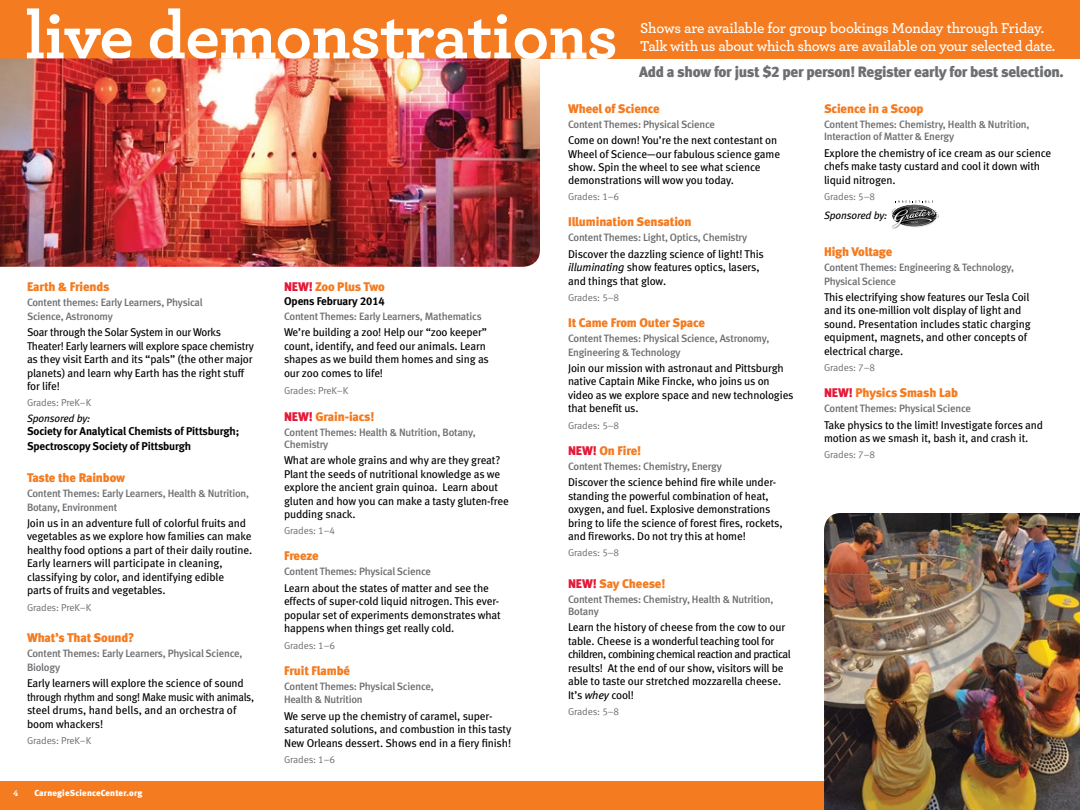
<style>
.page{position:relative;width:1080px;height:810px;background:#fff}
.page>*{position:absolute;margin:0;border:0;box-sizing:border-box;transform-origin:0 0}
.t1{font:15px/18px "Archer Semibold LF";letter-spacing:-.02em;color:#fff}
.t2{font:15px "Meta Black Lf";letter-spacing:-.02em;color:#6d6e71}
.t3{font:12.5px "Meta Black Lf";letter-spacing:-.01em;color:#f47b20}
.t4{font:11.25px/13.5px "Meta Book LF";letter-spacing:-.01em;color:#000}
.t5{font:11.25px/15px "Meta Bold LF";letter-spacing:-.01em;color:#000}
.t6{font:10.62px/13.5px "Meta Medium LF";letter-spacing:-.02em;color:#6d6e71}
.t7{font:italic 10.62px "Meta Book LF";letter-spacing:-.015em;color:#000}
.t8{font:10px "Meta Normal LF";letter-spacing:-.015em;color:#6d6e71}
.t9{font:8.75px "Meta Black Lf";letter-spacing:.02em;color:#fff}
.t10{font:8.75px "Archer Bold LF";color:#fff}
.s1{color:#e31837}
.s2{font-style:italic}
</style>
<div class="page">
<div style="left:0;top:0;width:1080px;height:58px;background:#f47b20"></div>
<div style="left:0;top:781px;width:1080px;height:29px;background:#f47b20"></div>
<img style="left:824px;top:513px;width:256px;height:297px">
<svg style="left:27px;top:8px;width:588px;height:51px"></svg>
<img style="left:0;top:58px;width:540px;height:209px">
<svg style="left:891px;top:201px;width:48px;height:28px"></svg>
<p class="t3" style="left:27px;top:279px;width:84px">Earth &amp; Friends</p>
<p class="t6" style="left:27px;top:296px;width:177px">Content themes: Early Learners, Physical<br>Science, Astronomy</p>
<p class="t4" style="left:27px;top:325px;width:228px">Soar through the Solar System in our Works Theater! Early learners will explore space chemistry as they visit Earth and its “pals” (the other major planets) and learn why Earth has the right stuff for life!</p>
<p class="t8" style="left:27px;top:397px;width:66px">Grades: PreK–K</p>
<p class="t7" style="left:27px;top:412px;width:65px">Sponsored by:</p>
<p class="t5" style="left:27px;top:424px;width:214px">Society for Analytical Chemists of Pittsburgh;<br>Spectroscopy Society of Pittsburgh</p>
<p class="t3" style="left:27px;top:470px;width:100px">Taste the Rainbow</p>
<p class="t6" style="left:27px;top:487px;width:224px">Content Themes: Early Learners, Health &amp; Nutrition,<br>Botany, Environment</p>
<p class="t4" style="left:27px;top:516px;width:227px">Join us in an adventure full of colorful fruits and vegetables as we explore how families can make healthy food options a part of their daily routine.<br>Early learners will participate in cleaning, classifying by color, and identifying edible<br>parts of fruits and vegetables.</p>
<p class="t8" style="left:27px;top:601px;width:66px">Grades: PreK–K</p>
<p class="t3" style="left:27px;top:631px;width:109px">What’s That Sound?</p>
<p class="t6" style="left:27px;top:647px;width:217px">Content Themes: Early Learners, Physical Science,<br>Biology</p>
<p class="t4" style="left:27px;top:676px;width:229px">Early learners will explore the science of sound through rhythm and song! Make music with animals, steel drums, hand bells, and an orchestra of boom whackers!</p>
<p class="t8" style="left:27px;top:735px;width:66px">Grades: PreK–K</p>
<p class="t10" style="left:13px;top:788px;width:7px">4</p>
<p class="t9" style="left:34px;top:788px;width:110px">CarnegieScienceCenter.org</p>
<p class="t3" style="left:284px;top:279px;width:102px"><span class="s1">New!</span> Zoo Plus Two</p>
<p class="t5" style="left:284px;top:293px;width:102px">Opens February 2014</p>
<p class="t6" style="left:284px;top:309px;width:199px">Content Themes: Early Learners, Mathematics</p>
<p class="t4" style="left:284px;top:325px;width:206px">We’re building a zoo! Help our “zoo keeper” count, identify, and feed our animals. Learn shapes as we build them homes and sing as our zoo comes to life!</p>
<p class="t8" style="left:284px;top:385px;width:66px">Grades: PreK–K</p>
<p class="t3" style="left:284px;top:409px;width:92px"><span class="s1">New!</span> Grain-iacs!</p>
<p class="t6" style="left:284px;top:426px;width:193px;line-height:12px">Content Themes: Health &amp; Nutrition, Botany,<br>Chemistry</p>
<p class="t4" style="left:284px;top:453px;width:226px">What are whole grains and why are they great?<br>Plant the seeds of nutritional knowledge as we explore the ancient grain quinoa. Learn about gluten and how you can make a tasty gluten-free pudding snack.</p>
<p class="t8" style="left:284px;top:525px;width:53px">Grades: 1–4</p>
<p class="t3" style="left:284px;top:548px;width:36px">Freeze</p>
<p class="t6" style="left:284px;top:565px;width:148px">Content Themes: Physical Science</p>
<p class="t4" style="left:284px;top:581px;width:218px">Learn about the states of matter and see the effects of super-cold liquid nitrogen. This ever&shy;popular set of experiments demonstrates what happens when things get really cold.</p>
<p class="t8" style="left:284px;top:639px;width:53px">Grades: 1–6</p>
<p class="t3" style="left:284px;top:663px;width:67px">Fruit Flambé</p>
<p class="t6" style="left:284px;top:679px;width:151px">Content Themes: Physical Science,<br>Health &amp; Nutrition</p>
<p class="t4" style="left:284px;top:709px;width:229px">We serve up the chemistry of caramel, super&shy;saturated solutions, and combustion in this tasty<br>New Orleans dessert. Shows end in a fiery finish!</p>
<p class="t8" style="left:284px;top:754px;width:53px">Grades: 1–6</p>
<h1 class="t1" style="left:640px;top:18px;width:417px">Shows are available for group bookings Monday through Friday.<br>Talk with us about which shows are available on your selected date.</h1>
<h1 class="t2" style="left:639px;top:63px;width:426px">Add a show for just $2 per person! Register early for best selection.</h1>
<p class="t3" style="left:568px;top:102px;width:93px">Wheel of Science</p>
<p class="t6" style="left:568px;top:118px;width:148px">Content Themes: Physical Science</p>
<p class="t4" style="left:568px;top:134px;width:214px;line-height:13.1px">Come on down! You’re the next contestant on Wheel of Science—our fabulous science game show. Spin the wheel to see what science demonstrations will wow you today.</p>
<p class="t8" style="left:568px;top:191px;width:53px">Grades: 1–6</p>
<p class="t3" style="left:568px;top:215px;width:125px">Illumination Sensation</p>
<p class="t6" style="left:568px;top:231px;width:181px">Content Themes: Light, Optics, Chemistry</p>
<p class="t4" style="left:568px;top:247px;width:197px">Discover the dazzling science of light! This <span class="s2">illuminating</span> show features optics, lasers, and things that glow.</p>
<p class="t8" style="left:568px;top:292px;width:53px">Grades: 5–8</p>
<p class="t3" style="left:568px;top:315px;width:138px">It Came From Outer Space</p>
<p class="t6" style="left:568px;top:332px;width:203px">Content Themes: Physical Science, Astronomy,<br>Engineering &amp; Technology</p>
<p class="t4" style="left:568px;top:361px;width:227px">Join our mission with astronaut and Pittsburgh native Captain Mike Fincke, who joins us on video as we explore space and new technologies that benefit us.</p>
<p class="t8" style="left:568px;top:419px;width:53px">Grades: 5–8</p>
<p class="t3" style="left:568px;top:443px;width:75px"><span class="s1">New!</span> On Fire!</p>
<p class="t6" style="left:568px;top:459px;width:155px">Content Themes: Chemistry, Energy</p>
<p class="t4" style="left:568px;top:475px;width:216px">Discover the science behind fire while under&shy;standing the powerful combination of heat, oxygen, and fuel. Explosive demonstrations bring to life the science of forest fires, rockets, and fireworks. Do not try this at home!</p>
<p class="t8" style="left:568px;top:547px;width:53px">Grades: 5–8</p>
<p class="t3" style="left:568px;top:576px;width:99px"><span class="s1">New!</span> Say Cheese!</p>
<p class="t6" style="left:568px;top:593px;width:207px;line-height:12px">Content Themes: Chemistry, Health &amp; Nutrition,<br>Botany</p>
<p class="t4" style="left:568px;top:621px;width:224px">Learn the history of cheese from the cow to our table. Cheese is a wonderful teaching tool for children, combining chemical reaction and practical results! At the end of our show, visitors will be able to taste our stretched mozzarella cheese.<br>It’s <span class="s2">whey</span> cool!</p>
<p class="t8" style="left:568px;top:706px;width:53px">Grades: 5–8</p>
<p class="t3" style="left:824px;top:102px;width:101px">Science in a Scoop</p>
<p class="t6" style="left:824px;top:119px;width:207px;line-height:12px">Content Themes: Chemistry, Health &amp; Nutrition,<br>Interaction of Matter &amp; Energy</p>
<p class="t4" style="left:824px;top:146px;width:229px">Explore the chemistry of ice cream as our science chefs make tasty custard and cool it down with liquid nitrogen.</p>
<p class="t8" style="left:824px;top:191px;width:53px">Grades: 5–8</p>
<p class="t7" style="left:824px;top:209px;width:65px">Sponsored by:</p>
<p class="t3" style="left:824px;top:244px;width:70px">High Voltage</p>
<p class="t6" style="left:824px;top:261px;width:192px">Content Themes: Engineering &amp; Technology,<br>Physical Science</p>
<p class="t4" style="left:824px;top:290px;width:208px">This electrifying show features our Tesla Coil and its one-million volt display of light and sound. Presentation includes static charging equipment, magnets, and other concepts of electrical charge.</p>
<p class="t8" style="left:824px;top:362px;width:53px">Grades: 7–8</p>
<p class="t3" style="left:824px;top:385px;width:136px"><span class="s1">New!</span> Physics Smash Lab</p>
<p class="t6" style="left:824px;top:402px;width:148px">Content Themes: Physical Science</p>
<p class="t4" style="left:824px;top:418px;width:221px">Take physics to the limit! Investigate forces and motion as we smash it, bash it, and crash it.</p>
<p class="t8" style="left:824px;top:449px;width:53px">Grades: 7–8</p>
</div>
